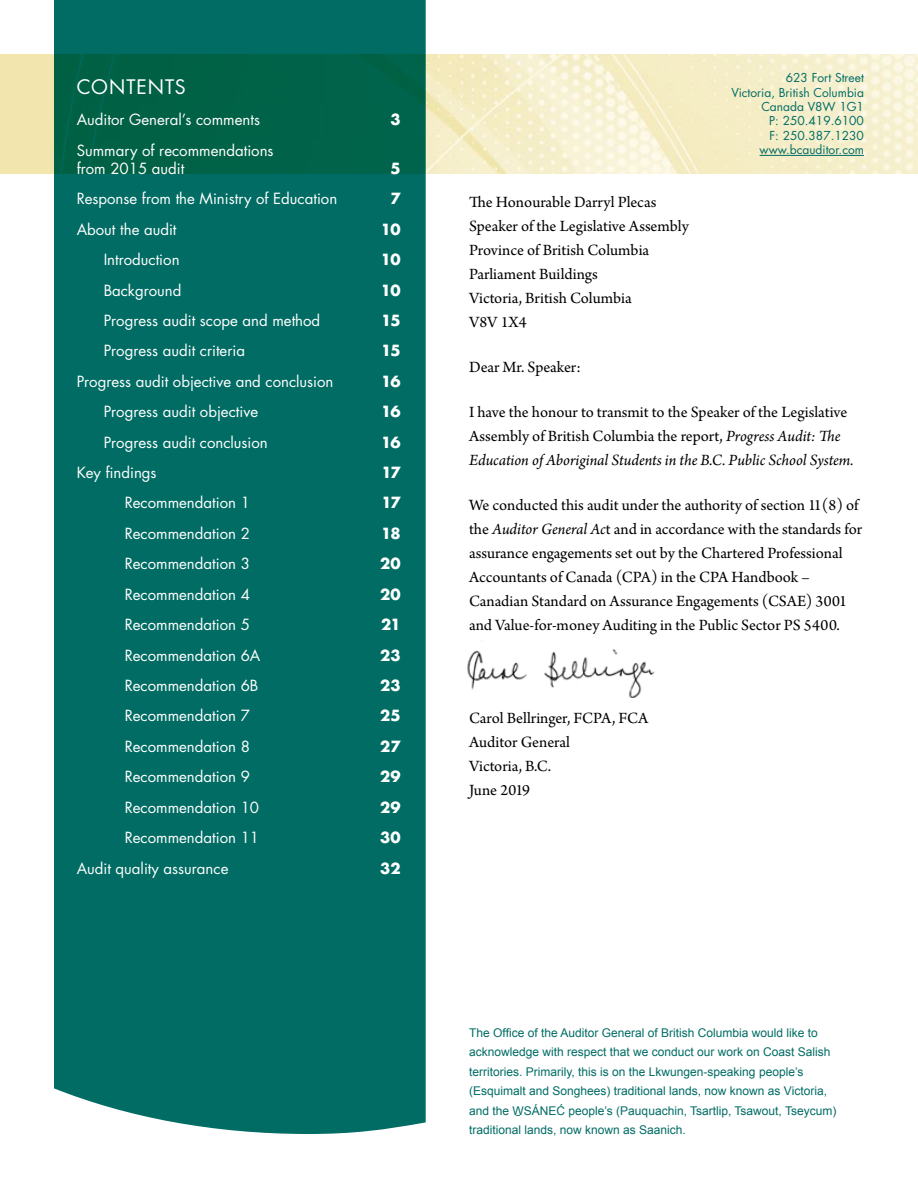
<style>
.page{position:relative;width:918px;height:1188px;background:#fff}
.page>*{position:absolute;margin:0;border:0;box-sizing:border-box;transform-origin:0 0}
.t1{font:19.5px "Futura";letter-spacing:.05em;color:#fff}
.t2{font:16.5px/24px "Arno Pro";letter-spacing:-.005em;color:#000}
.t3{font:15px/18px "Futura";color:#fff}
.t4{font:700 15px "Futura";letter-spacing:-.04em;color:#fff}
.t5{font:12px/19.5px "Arial";color:#006c64}
.t6{font:12px/14.4px "Futura";color:#006c64;text-align:right}
.s1{font-style:italic}
</style>
<div class="page">
<img style="left:0;top:54px;width:918px;height:119px">
<svg style="left:54px;top:0;width:372px;height:1134px;background:#026c62"></svg>
<hr style="left:760px;top:155px;width:104px;height:1px;background:#006c64">
<img style="left:467px;top:649px;width:188px;height:48px">
<p class="t1" style="left:77px;top:74px;width:111px">CONTENTS</p>
<p class="t3" style="left:77px;top:111px;width:185px">Auditor General’s comments</p>
<p class="t4" style="left:390px;top:109px;width:12px">3</p>
<p class="t3" style="left:77px;top:142px;width:198px">Summary of recommendations from 2015 audit</p>
<p class="t4" style="left:390px;top:157px;width:12px">5</p>
<p class="t3" style="left:77px;top:190px;width:262px">Response from the Ministry of Education</p>
<p class="t4" style="left:390px;top:188px;width:12px">7</p>
<p class="t3" style="left:77px;top:220px;width:101px">About the audit</p>
<p class="t4" style="left:381px;top:218px;width:21px">10</p>
<p class="t3" style="left:104px;top:251px;width:77px">Introduction</p>
<p class="t4" style="left:381px;top:249px;width:21px">10</p>
<p class="t3" style="left:104px;top:281px;width:79px">Background</p>
<p class="t4" style="left:381px;top:279px;width:21px">10</p>
<p class="t3" style="left:104px;top:312px;width:218px">Progress audit scope and method</p>
<p class="t4" style="left:381px;top:309px;width:21px">15</p>
<p class="t3" style="left:104px;top:342px;width:143px">Progress audit criteria</p>
<p class="t4" style="left:381px;top:340px;width:21px">15</p>
<p class="t3" style="left:77px;top:372px;width:258px">Progress audit objective and conclusion</p>
<p class="t4" style="left:381px;top:370px;width:21px">16</p>
<p class="t3" style="left:104px;top:403px;width:156px">Progress audit objective</p>
<p class="t4" style="left:381px;top:401px;width:21px">16</p>
<p class="t3" style="left:104px;top:433px;width:166px">Progress audit conclusion</p>
<p class="t4" style="left:381px;top:431px;width:21px">16</p>
<p class="t3" style="left:77px;top:464px;width:81px">Key findings</p>
<p class="t4" style="left:381px;top:462px;width:21px">17</p>
<p class="t3" style="left:125px;top:494px;width:127px">Recommendation 1</p>
<p class="t4" style="left:381px;top:492px;width:21px">17</p>
<p class="t3" style="left:125px;top:525px;width:127px">Recommendation 2</p>
<p class="t4" style="left:381px;top:522px;width:21px">18</p>
<p class="t3" style="left:125px;top:555px;width:127px">Recommendation 3</p>
<p class="t4" style="left:380px;top:553px;width:22px">20</p>
<p class="t3" style="left:125px;top:585px;width:127px">Recommendation 4</p>
<p class="t4" style="left:380px;top:583px;width:22px">20</p>
<p class="t3" style="left:125px;top:616px;width:127px">Recommendation 5</p>
<p class="t4" style="left:381px;top:614px;width:21px">21</p>
<p class="t3" style="left:125px;top:646px;width:137px">Recommendation 6A</p>
<p class="t4" style="left:380px;top:644px;width:22px">23</p>
<p class="t3" style="left:125px;top:677px;width:135px">Recommendation 6B</p>
<p class="t4" style="left:380px;top:675px;width:22px">23</p>
<p class="t3" style="left:125px;top:707px;width:127px">Recommendation 7</p>
<p class="t4" style="left:380px;top:705px;width:22px">25</p>
<p class="t3" style="left:125px;top:737px;width:127px">Recommendation 8</p>
<p class="t4" style="left:380px;top:735px;width:22px">27</p>
<p class="t3" style="left:125px;top:768px;width:127px">Recommendation 9</p>
<p class="t4" style="left:380px;top:766px;width:22px">29</p>
<p class="t3" style="left:125px;top:798px;width:136px">Recommendation 10</p>
<p class="t4" style="left:380px;top:796px;width:22px">29</p>
<p class="t3" style="left:125px;top:829px;width:136px">Recommendation 11</p>
<p class="t4" style="left:380px;top:827px;width:22px">30</p>
<p class="t3" style="left:77px;top:859px;width:153px">Audit quality assurance</p>
<p class="t4" style="left:380px;top:857px;width:22px">32</p>
<p class="t6" style="left:732px;top:71px;width:134px">623 Fort Street<br>Victoria, British Columbia<br>Canada V8W 1G1<br>P: 250.419.6100<br>F: 250.387.1230 www.bcauditor.com</p>
<p class="t2" style="left:469px;top:191px;width:222px">The Honourable Darryl Plecas<br>Speaker of the Legislative Assembly<br>Province of British Columbia<br>Parliament Buildings<br>Victoria, British Columbia<br>V8V 1X4</p>
<p class="t2" style="left:469px;top:356px;width:113px">Dear Mr. Speaker:</p>
<p class="t2" style="left:469px;top:401px;width:386px">I have the honour to transmit to the Speaker of the Legislative<br>Assembly of British Columbia the report, <span class="s1">Progress Audit: The<br>Education of Aboriginal Students in the B.C. Public School System.</span></p>
<p class="t2" style="left:469px;top:494px;width:395px">We conducted this audit under the authority of section 11(8) of the <span class="s1">Auditor General Ac</span>t and in accordance with the standards for assurance engagements set out by the Chartered Professional Accountants of Canada (CPA) in the CPA Handbook – Canadian Standard on Assurance Engagements (CSAE) 3001 and Value-for-money Auditing in the Public Sector PS 5400.</p>
<p class="t2" style="left:469px;top:707px;width:181px">Carol Bellringer, FCPA, FCA<br>Auditor General<br>Victoria, B.C.<br>June 2019</p>
<p class="t5" style="left:469px;top:1023px;width:369px">The Office of the Auditor General of British Columbia would like to acknowledge with respect that we conduct our work on Coast Salish territories. Primarily, this is on the Lkwungen-speaking people’s (Esquimalt and Songhees) traditional lands, now known as Victoria, and the W̱ SÁNEĆ people’s (Pauquachin, Tsartlip, Tsawout, Tseycum) traditional lands, now known as Saanich.</p>
</div>
